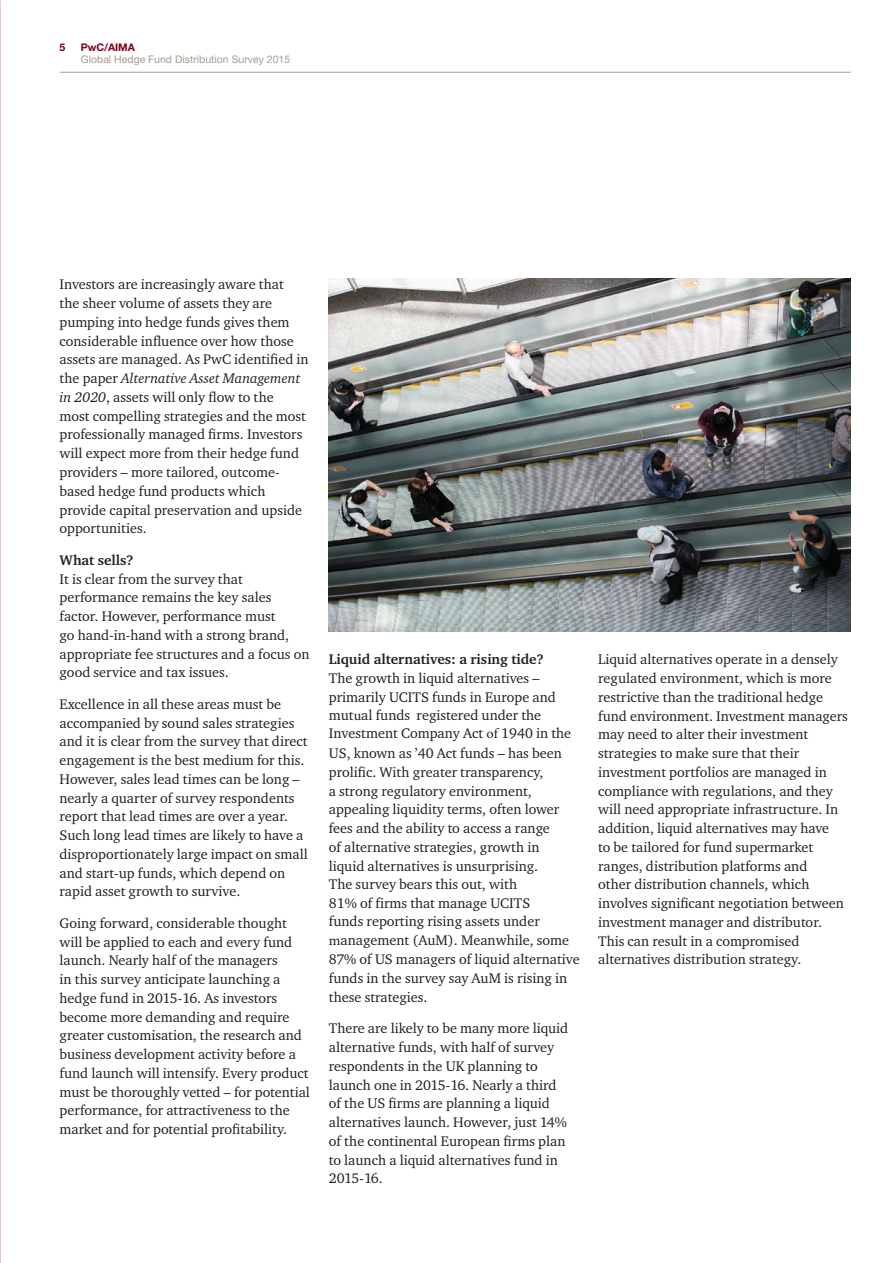
<style>
.page{position:relative;width:893px;height:1263px;background:#fff}
.page>*{position:absolute;margin:0;border:0;box-sizing:border-box;transform-origin:0 0}
.t1{font:14.25px/18.8px "Charter ITC";color:#231f20}
.t2{font:700 14.25px "Charter ITC";color:#231f20}
.t3{font:10.5px "Helvetica Neue";color:#a79b91}
.t4{font:700 10.5px "Helvetica Neue";color:#7f0118}
.s1{font-style:italic}
.s2{font-family:"Minion Pro"}
</style>
<div class="page">
<hr style="left:60px;top:72px;width:790px;height:1px;background:#a79b91">
<img style="left:329px;top:278px;width:521px;height:353px">
<p class="t4" style="left:60px;top:41px;width:7px">5</p>
<p class="t4" style="left:81px;top:41px;width:56px">PwC/AIMA</p>
<p class="t3" style="left:81px;top:53px;width:211px">Global Hedge Fund Distribution Survey 2015</p>
<p class="t1" style="left:60px;top:275px;width:251px">Investors are increasingly aware that<br>the sheer volume of assets they are pumping into hedge funds gives them considerable influence over how those assets are managed. As PwC identified in the paper <span class="s1">Alternative Asset Management in 2020</span>, assets will only flow to the<br>most compelling strategies and the most professionally managed firms. Investors will expect more from their hedge fund providers – more tailored, outcome&shy;based hedge fund products which provide capital preservation and upside opportunities.</p>
<p class="t2" style="left:60px;top:551px;width:75px">What sells?</p>
<p class="t1" style="left:60px;top:569px;width:251px">It is clear from the survey that performance remains the key sales factor. However, performance must<br>go hand-in-hand with a strong brand, appropriate fee structures and a focus on good service and tax issues.</p>
<p class="t1" style="left:60px;top:694px;width:250px">Excellence in all these areas must be accompanied by sound sales strategies and it is clear from the survey that direct engagement is the best medium for this.<br>However, sales lead times can be long – nearly a quarter of survey respondents report that lead times are over a year.<br>Such long lead times are likely to have a disproportionately large impact on small and start-up funds, which depend on rapid asset growth to survive.</p>
<p class="t1" style="left:60px;top:913px;width:252px">Going forward, considerable thought will be applied to each and every fund launch. Nearly half of the managers<br>in this survey anticipate launching a hedge fund in 2015-16. As investors become more demanding and require greater customisation, the research and business development activity before a fund launch will intensify. Every product must be thoroughly vetted – for potential performance, for attractiveness to the market and for potential profitability.</p>
<p class="t2" style="left:329px;top:650px;width:216px">Liquid alternatives: a rising tide?</p>
<p class="t1" style="left:329px;top:668px;width:252px">The growth in liquid alternatives – primarily UCITS funds in Europe and mut<span class="s2">u</span>al funds registered under the Investment Company Act <span class="s2">of</span> 1940 in the US, known as ’40 Act funds – has been prolific. With greater transparency,<br>a strong regulatory environment, appealing liquidity terms, often lower fees and the ability to access a range<br>of alternative strategies, growth in<br>liquid alternatives is unsurprising.<br>The survey bears this out, with<br>81% of firms that manage UCITS<br>funds reporting rising <span class="s2">a</span>s<span class="s2">s</span>ets under <span class="s2">m</span>anagement (AuM). Meanwhile, some 87% of US managers of liquid alternative funds in the survey say AuM is rising in these strategies.</p>
<p class="t1" style="left:329px;top:1019px;width:241px">There are likely to be many more liquid alternative funds, with half of survey respondents in the UK planning to launch one in 2015-16. Nearly a third of the US firms are planning a liquid alternatives launch. However, just 14% of the continental European firms plan to launch a liquid alternatives fund in 2015-16.</p>
<p class="t1" style="left:598px;top:650px;width:251px">Liquid alternatives operate in a densely regulated environment, which is more restrictive than the traditional hedge fund environment. Investment managers may need to alter their investment strategies to make sure that their investment portfolios are managed in compliance with regulations, and they will need appropriate infrastructure. In addition, liquid alternatives may have<br>to be tailored for fund supermarket ranges, distribution platforms and<br>other distribution channels, which involves significant negotiation between investment manager and distributor.<br>This can result in a compromised alternatives distribution strategy.</p>
</div>
